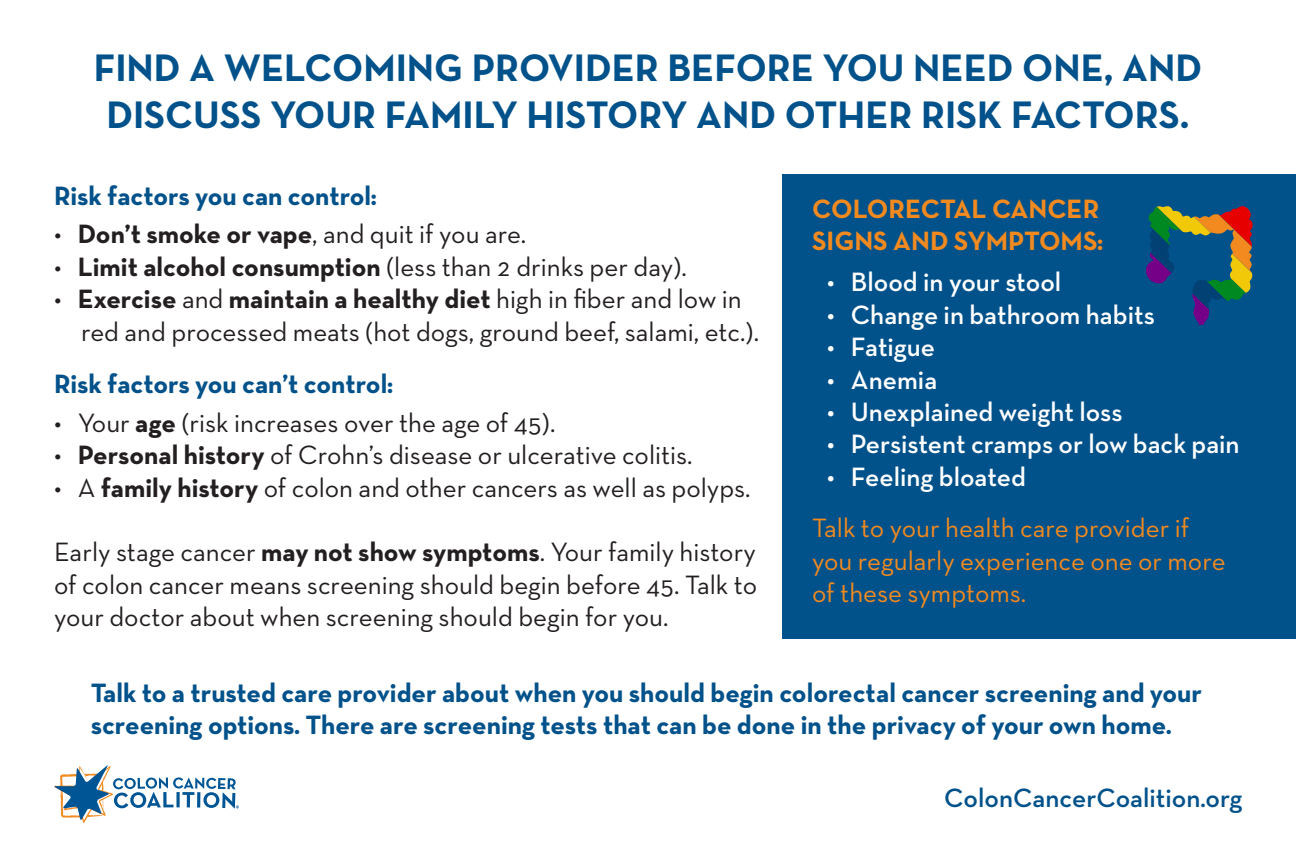
<style>
.page{position:relative;width:1296px;height:864px;background:#fff}
.page>*{position:absolute;margin:0;border:0;box-sizing:border-box;transform-origin:0 0}
.t1{font:700 39px "Neutra Text Exp";color:#01518a}
.t2{font:27px/32.4px "Neutra Text TF";color:#231f20;text-align:justify}
.t3{font:700 27px/32.4px "Neutra Text TF";color:#01518a}
.t4{font:600 27px "Neutra Text TF";color:#fff}
.t5{font:27px/32.4px "Neutra Text TF";color:#f28a20}
.t6{font:700 27px "Neutra Text TF";color:#231f20}
.t7{font:700 27px "Neutra Text TF";color:#f28a20}
.t8{font:600 27px "Neutra Text TF";color:#01518a}
.s1{font-weight:700}
.s2{font-weight:400}
</style>
<div class="page">
<div style="left:783px;top:174px;width:513px;height:464px;background:#01518a"></div>
<svg style="left:1146px;top:206px;width:107px;height:119px"></svg>
<svg style="left:54px;top:765px;width:185px;height:58px"></svg>
<p class="t1" style="left:94px;top:42px;width:1110px">FIND A WELCOMING PROVIDER BEFORE YOU NEED ONE, AND</p>
<p class="t1" style="left:106px;top:89px;width:1085px">DISCUSS YOUR FAMILY HISTORY AND OTHER RISK FACTORS.</p>
<p class="t3" style="left:54px;top:179px;width:324px">Risk factors you can control:</p>
<p class="t2" style="left:54px;top:218px;width:474px">• <span class="s1">Don’t smoke or vape</span>, and quit if you are.</p>
<p class="t2" style="left:54px;top:250px;width:634px">• <span class="s1">Limit alcohol consumption</span> (less than 2 drinks per day).</p>
<p class="t6" style="left:54px;top:282px;width:689px"><span class="s2">•</span> Exercise <span class="s2">and</span> maintain a healthy diet <span class="s2">high in fiber and low in</span></p>
<p class="t2" style="left:81px;top:315px;width:680px">red and processed meats (hot dogs, ground beef, salami, etc.).</p>
<p class="t3" style="left:54px;top:367px;width:340px">Risk factors you can’t control:</p>
<p class="t2" style="left:54px;top:406px;width:503px">• Your <span class="s1">age</span> (risk increases over the age of 45).</p>
<p class="t2" style="left:54px;top:438px;width:640px">• <span class="s1">Personal history</span> of Crohn’s disease or ulcerative colitis.</p>
<p class="t2" style="left:54px;top:471px;width:698px">• A <span class="s1">family history</span> of colon and other cancers as well as polyps.</p>
<p class="t2" style="left:54px;top:536px;width:705px">Early stage cancer <span class="s1">may not show symptoms</span>. Your family history of colon cancer means screening should begin before 45. Talk to your doctor about when screening should begin for you.</p>
<p class="t7" style="left:812px;top:192px;width:289px">COLORECTAL CANCER</p>
<p class="t7" style="left:812px;top:224px;width:292px">SIGNS AND SYMPTOMS:</p>
<p class="t4" style="left:827px;top:266px;width:236px">• Blood in your stool</p>
<p class="t4" style="left:827px;top:298px;width:329px">• Change in bathroom habits</p>
<p class="t4" style="left:827px;top:330px;width:109px">• Fatigue</p>
<p class="t4" style="left:827px;top:363px;width:111px">• Anemia</p>
<p class="t4" style="left:827px;top:395px;width:297px">• Unexplained weight loss</p>
<p class="t4" style="left:827px;top:428px;width:414px">• Persistent cramps or low back pain</p>
<p class="t4" style="left:827px;top:460px;width:200px">• Feeling bloated</p>
<p class="t5" style="left:812px;top:512px;width:379px">Talk to your health care provider if</p>
<p class="t5" style="left:812px;top:544px;width:415px">you regularly experience one or more of these symptoms.</p>
<p class="t3" style="left:91px;top:676px;width:1113px">Talk to a trusted care provider about when you should begin colorectal cancer screening and your screening options. There are screening tests that can be done in the privacy of your own home.</p>
<p class="t8" style="left:944px;top:781px;width:300px">ColonCancerCoalition.org</p>
</div>
